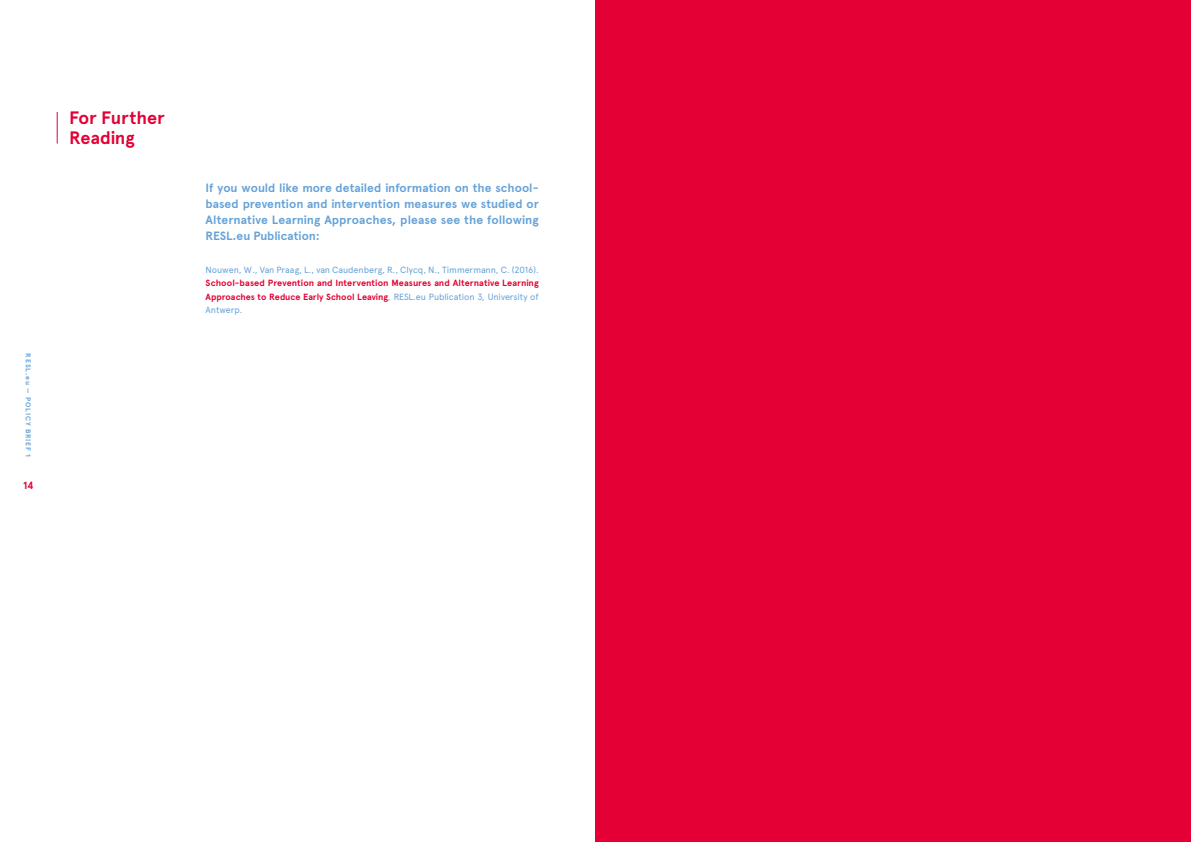
<style>
.page{position:relative;width:1191px;height:842px;background:#fff}
.page>*{position:absolute;margin:0;border:0;box-sizing:border-box;transform-origin:0 0}
.t1{font:700 18px/20px "Apercu";letter-spacing:-.01em;color:#e40034}
.t2{font:700 12px/16px "Apercu";letter-spacing:.005em;color:#65a2d8;text-align:justify}
.t3{font:700 10.5px "Apercu";color:#e40034}
.t4{font:700 9px/13.5px "Apercu";color:#e40034;text-align:justify}
.t5{font:9px "Apercu";letter-spacing:-.005em;color:#65a2d8}
.t6{font:700 7px "Apercu";letter-spacing:.115em;color:#65a2d8}
.s1{font-weight:400;color:#65a2d8}
</style>
<div class="page">
<hr style="left:57px;top:112px;width:1px;height:32px;background:#e40034">
<div style="left:595px;top:0;width:596px;height:842px;background:#e40034"></div>
<h1 class="t1" style="left:69px;top:108px;width:97px">For Further<br>Reading</h1>
<p class="t6" style="left:33px;top:353px;width:105px;rotate:90deg">RESL.eu — POLICY BRIEF 1</p>
<p class="t3" style="left:23px;top:479px;width:12px">14</p>
<p class="t2" style="left:206px;top:180px;width:335px">If you would like more detailed information on the school&shy;based prevention and intervention measures we studied or Alternative Learning Approaches, please see the following RESL.eu Publication:</p>
<p class="t5" style="left:206px;top:264px;width:335px">Nouwen, W., Van Praag, L., van Caudenberg, R., Clycq, N., Timmermann, C. (2016).</p>
<p class="t4" style="left:206px;top:276px;width:335px">School-based Prevention and Intervention Measures and Alternative Learning Approaches to Reduce Early School Leaving<span class="s1">, RESL.eu Publication 3, University of Antwerp.</span></p>
</div>
